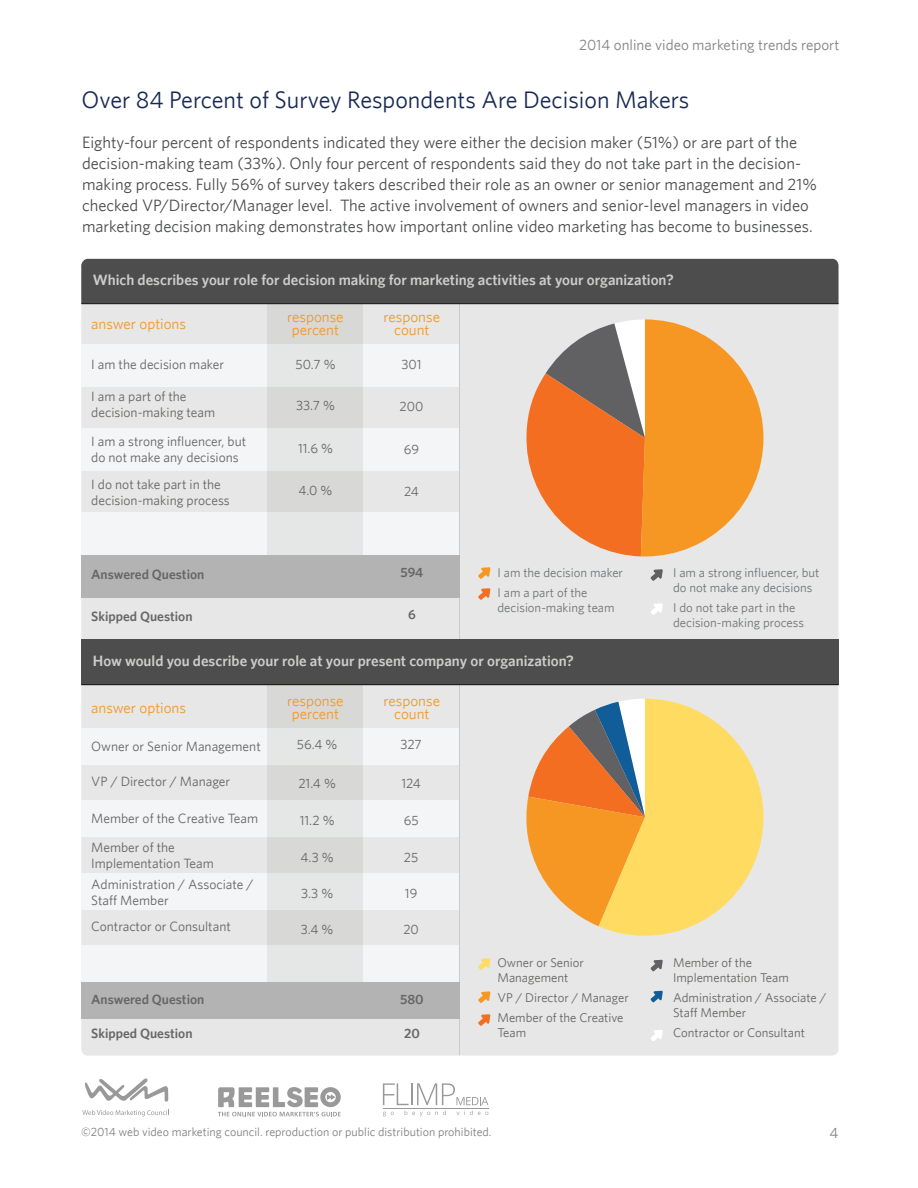
<style>
.page{position:relative;width:918px;height:1188px;background:#fff}
.page>*{position:absolute;margin:0;border:0;box-sizing:border-box;transform-origin:0 0}
.t1{font:24px "Whitney";color:#182952}
.t2{font:16.5px/21px "Whitney";color:#4b4c4d}
.t3{font:600 15px "Whitney";color:#cccccb}
.t4{font:15px/13.5px "Whitney";color:#f79723;text-align:center}
.t5{font:15px "Whitney";color:#808180}
.t6{font:13.5px/16.2px "Whitney";color:#676666}
.t7{font:600 13.5px "Whitney";color:#676666}
.t8{font:12.75px/15.3px "Whitney";color:#676666}
.t9{font:12.75px/15.3px "Whitney";color:#727477}
.t10{font:12px "Whitney";color:#808180}
</style>
<div class="page">
<div style="left:81px;top:259px;width:757px;height:797px;background:#e6e7e6;border-radius:6px"></div>
<div style="left:81px;top:344px;width:378px;height:42px;background:#f4f5f6"></div>
<div style="left:81px;top:429px;width:378px;height:42px;background:#f4f5f6"></div>
<div style="left:81px;top:513px;width:378px;height:42px;background:#f4f5f6"></div>
<div style="left:81px;top:728px;width:378px;height:36px;background:#f4f5f6"></div>
<div style="left:81px;top:801px;width:378px;height:36px;background:#f4f5f6"></div>
<div style="left:81px;top:873px;width:378px;height:36px;background:#f4f5f6"></div>
<div style="left:81px;top:946px;width:378px;height:36px;background:#f4f5f6"></div>
<div style="left:267px;top:304px;width:96px;height:262px;background:linear-gradient(to right,#dfdfdf,#dfdfdf)"></div>
<svg style="left:526px;top:319px;width:237px;height:237px"></svg>
<svg style="left:478px;top:567px;width:12px;height:12px"></svg>
<svg style="left:478px;top:588px;width:12px;height:12px"></svg>
<svg style="left:651px;top:569px;width:12px;height:12px"></svg>
<svg style="left:651px;top:603px;width:12px;height:12px"></svg>
<hr style="left:459px;top:303px;width:1px;height:337px;background:#cccccb">
<div style="left:267px;top:685px;width:96px;height:310px;background:linear-gradient(to right,#dedfde,#dedfde)"></div>
<svg style="left:526px;top:699px;width:237px;height:237px"></svg>
<svg style="left:478px;top:958px;width:12px;height:12px"></svg>
<svg style="left:478px;top:991px;width:12px;height:12px"></svg>
<svg style="left:478px;top:1014px;width:12px;height:12px"></svg>
<svg style="left:651px;top:1030px;width:12px;height:11px"></svg>
<svg style="left:651px;top:960px;width:12px;height:11px"></svg>
<svg style="left:651px;top:991px;width:12px;height:11px"></svg>
<hr style="left:459px;top:684px;width:1px;height:371px;background:#cccccb">
<div style="left:81px;top:639px;width:757px;height:46px;background:#4d4d4d"></div>
<div style="left:81px;top:259px;width:757px;height:44px;background:#4d4d4d"></div>
<hr style="left:81px;top:303px;width:758px;height:1px;background:#181717">
<hr style="left:81px;top:684px;width:758px;height:1px;background:#181717">
<div style="left:81px;top:982px;width:378px;height:36px;background:#b3b3b3"></div>
<div style="left:81px;top:555px;width:378px;height:42px;background:#b3b3b3"></div>
<svg style="left:85px;top:1078px;width:83px;height:24px"></svg>
<svg style="left:82px;top:1110px;width:87px;height:6px"></svg>
<svg style="left:218px;top:1087px;width:123px;height:29px"></svg>
<svg style="left:383px;top:1083px;width:105px;height:33px"></svg>
<p class="t5" style="left:579px;top:36px;width:262px">2014 online video marketing trends report</p>
<h1 class="t1" style="left:82px;top:86px;width:609px">Over 84 Percent of Survey Respondents Are Decision Makers</h1>
<p class="t2" style="left:82px;top:131px;width:736px">Eighty-four percent of respondents indicated they were either the decision maker (51%) or are part of the decision-making team (33%). Only four percent of respondents said they do not take part in the decision&shy;making process. Fully 56% of survey takers described their role as an owner or senior management and 21% checked VP/Director/Manager level. The active involvement of owners and senior-level managers in video marketing decision making demonstrates how important online video marketing has become to businesses.</p>
<p class="t3" style="left:93px;top:271px;width:582px">Which describes your role for decision making for marketing activities at your organization?</p>
<p class="t4" style="left:91px;top:317px;width:96px">answer options</p>
<p class="t6" style="left:91px;top:355px;width:134px">I am the decision maker</p>
<p class="t6" style="left:91px;top:388px;width:125px">I am a part of the decision-making team</p>
<p class="t6" style="left:91px;top:433px;width:157px">I am a strong influencer, but do not make any decisions</p>
<p class="t6" style="left:91px;top:475px;width:140px">I do not take part in the decision-making process</p>
<p class="t7" style="left:91px;top:566px;width:115px">Answered Question</p>
<p class="t7" style="left:91px;top:608px;width:103px">Skipped Question</p>
<p class="t4" style="left:287px;top:309px;width:58px">response percent</p>
<p class="t4" style="left:384px;top:309px;width:58px">response count</p>
<p class="t6" style="left:296px;top:355px;width:42px">50.7 %</p>
<p class="t6" style="left:296px;top:397px;width:40px">33.7 %</p>
<p class="t6" style="left:298px;top:440px;width:37px">11.6 %</p>
<p class="t6" style="left:299px;top:481px;width:35px">4.0 %</p>
<p class="t6" style="left:401px;top:356px;width:22px">301</p>
<p class="t6" style="left:400px;top:398px;width:25px">200</p>
<p class="t6" style="left:404px;top:441px;width:17px">69</p>
<p class="t6" style="left:404px;top:483px;width:16px">24</p>
<p class="t7" style="left:401px;top:564px;width:24px">594</p>
<p class="t7" style="left:408px;top:606px;width:9px">6</p>
<p class="t9" style="left:497px;top:562px;width:127px;line-height:19.8px">I am the decision maker<br>I am a part of the</p>
<p class="t9" style="left:497px;top:600px;width:119px">decision-making team</p>
<p class="t3" style="left:93px;top:652px;width:483px">How would you describe your role at your present company or organization?</p>
<p class="t4" style="left:91px;top:701px;width:96px">answer options</p>
<p class="t6" style="left:91px;top:737px;width:171px">Owner or Senior Management</p>
<p class="t6" style="left:91px;top:773px;width:140px">VP / Director / Manager</p>
<p class="t6" style="left:91px;top:804px;width:168px;line-height:28.2px">Member of the Creative Team<br>Member of the</p>
<p class="t6" style="left:91px;top:853px;width:164px;line-height:20.7px">Implementation Team<br>Administration / Associate /</p>
<p class="t6" style="left:91px;top:886px;width:141px;line-height:26.7px">Staff Member<br>Contractor or Consultant</p>
<p class="t7" style="left:91px;top:991px;width:115px">Answered Question</p>
<p class="t7" style="left:91px;top:1025px;width:103px">Skipped Question</p>
<p class="t4" style="left:287px;top:693px;width:58px">response percent</p>
<p class="t4" style="left:384px;top:693px;width:58px">response count</p>
<p class="t6" style="left:297px;top:736px;width:42px">56.4 %</p>
<p class="t6" style="left:298px;top:775px;width:39px">21.4 %</p>
<p class="t6" style="left:300px;top:812px;width:36px">11.2 %</p>
<p class="t6" style="left:301px;top:849px;width:35px">4.3 %</p>
<p class="t6" style="left:301px;top:885px;width:34px">3.3 %</p>
<p class="t6" style="left:301px;top:920px;width:34px">3.4 %</p>
<p class="t6" style="left:400px;top:736px;width:23px">327</p>
<p class="t6" style="left:401px;top:775px;width:21px">124</p>
<p class="t6" style="left:404px;top:812px;width:16px">65</p>
<p class="t6" style="left:404px;top:849px;width:16px">25</p>
<p class="t6" style="left:405px;top:885px;width:14px">19</p>
<p class="t6" style="left:403px;top:920px;width:17px">20</p>
<p class="t7" style="left:400px;top:991px;width:25px">580</p>
<p class="t7" style="left:404px;top:1025px;width:17px">20</p>
<p class="t8" style="left:497px;top:954px;width:88px">Owner or Senior<br>Management</p>
<p class="t8" style="left:497px;top:987px;width:133px;line-height:19.8px">VP / Director / Manager<br>Member of the Creative</p>
<p class="t8" style="left:497px;top:1024px;width:30px">Team</p>
<p class="t10" style="left:81px;top:1125px;width:412px">©2014 web video marketing council. reproduction or public distribution prohibited.</p>
<p class="t9" style="left:673px;top:565px;width:148px">I am a strong influencer, but do not make any decisions</p>
<p class="t9" style="left:673px;top:600px;width:132px">I do not take part in the decision-making process</p>
<p class="t8" style="left:673px;top:954px;width:117px">Member of the<br>Implementation Team</p>
<p class="t8" style="left:673px;top:989px;width:155px">Administration / Associate /<br>Staff Member</p>
<p class="t8" style="left:673px;top:1024px;width:133px">Contractor or Consultant</p>
<p class="t5" style="left:830px;top:1124px;width:10px">4</p>
</div>
